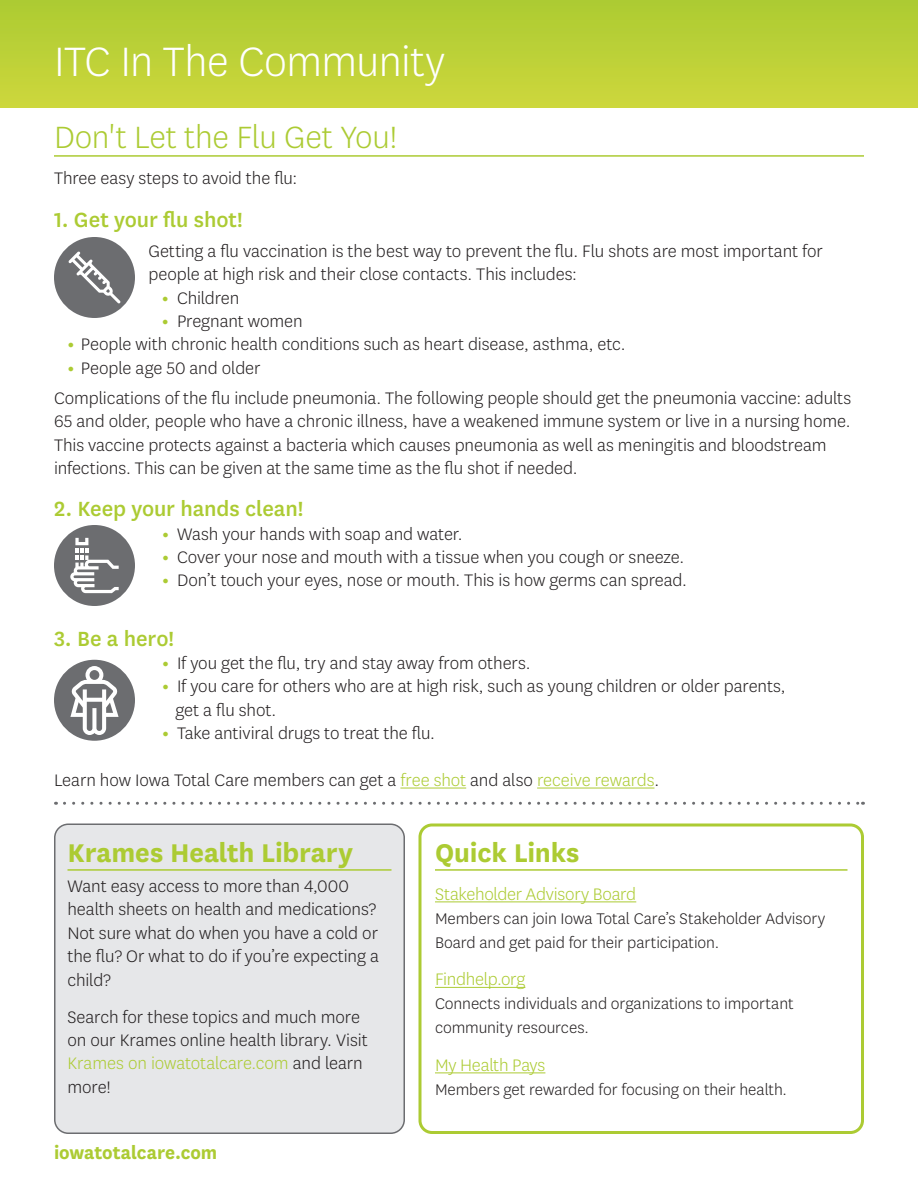
<style>
.page{position:relative;width:918px;height:1188px;background:#fff}
.page>*{position:absolute;margin:0;border:0;box-sizing:border-box;transform-origin:0 0}
.t1{font:300 48px "Centene Sans";letter-spacing:-.01em;color:#fff}
.t2{font:300 36px "Centene Sans";letter-spacing:-.005em;color:#accb33}
.t3{font:700 30px "Centene Sans";letter-spacing:-.005em;color:#accb33}
.t4{font:500 24px "Centene Sans";letter-spacing:-.005em;color:#accb33}
.t5{font:700 21px "Centene Sans";letter-spacing:-.005em;color:#accb33}
.t6{font:300 19.5px/23.4px "Centene Sans";letter-spacing:-.005em;color:#231f20}
.t7{font:300 19.5px "Centene Sans";letter-spacing:-.015em;color:#accb33}
.t8{font:300 18px/24px "Centene Sans";letter-spacing:-.005em;color:#231f20}
.s1{font-weight:700;color:#accb33}
.s2{color:#accb33}
</style>
<div class="page">
<div style="left:0;top:0;width:918px;height:108px;background:linear-gradient(to bottom,#accb32,#cdd73c)"></div>
<div style="left:55px;top:824px;width:349px;height:309px;background:#e6e7e9;border-radius:14px"></div>
<div style="left:54px;top:824px;width:351px;height:310px;border:2px solid #6c6d70;border-radius:14px"></div>
<hr style="left:54px;top:155px;width:810px;height:2px;background:#accb33">
<hr style="left:400px;top:788px;width:66px;height:1px;background:#accb33">
<hr style="left:537px;top:788px;width:117px;height:1px;background:#accb33">
<hr style="left:68px;top:869px;width:324px;height:2px;background:#accb33">
<svg style="left:64px;top:802px;width:799px;height:3px"></svg>
<div style="left:54px;top:237px;width:81px;height:81px;background:#6c6d70;border-radius:50%"></div>
<svg style="left:69px;top:252px;width:51px;height:51px"></svg>
<div style="left:54px;top:525px;width:81px;height:81px;background:#6c6d70;border-radius:50%"></div>
<svg style="left:70px;top:538px;width:49px;height:55px"></svg>
<div style="left:54px;top:660px;width:81px;height:81px;background:#6c6d70;border-radius:50%"></div>
<svg style="left:70px;top:666px;width:49px;height:69px"></svg>
<hr style="left:435px;top:869px;width:413px;height:2px;background:#accb33">
<hr style="left:435px;top:901px;width:201px;height:1px;background:#accb33">
<hr style="left:435px;top:987px;width:90px;height:1px;background:#accb33">
<hr style="left:435px;top:1072px;width:110px;height:1px;background:#accb33">
<div style="left:418px;top:824px;width:446px;height:310px;border:3px solid #accb33;border-radius:12px"></div>
<h1 class="t1" style="left:54px;top:32px;width:393px">ITC In The Community</h1>
<h2 class="t2" style="left:54px;top:115px;width:345px">Don't Let the Flu Get You!</h2>
<p class="t6" style="left:54px;top:166px;width:245px">Three easy steps to avoid the flu:</p>
<p class="t4" style="left:54px;top:203px;width:190px">1. Get your flu shot!</p>
<p class="t6" style="left:148px;top:239px;width:676px">Getting a flu vaccination is the best way to prevent the flu. Flu shots are most important for people at high risk and their close contacts. This includes:</p>
<p class="t6" style="left:162px;top:285px;width:79px"><span class="s1">•</span> Children</p>
<p class="t6" style="left:162px;top:309px;width:142px"><span class="s1">•</span> Pregnant women</p>
<p class="t6" style="left:67px;top:332px;width:560px"><span class="s1">•</span> People with chronic health conditions such as heart disease, asthma, etc.</p>
<p class="t6" style="left:67px;top:356px;width:195px"><span class="s1">•</span> People age 50 and older</p>
<p class="t6" style="left:54px;top:386px;width:799px">Complications of the flu include pneumonia. The following people should get the pneumonia vaccine: adults 65 and older, people who have a chronic illness, have a weakened immune system or live in a nursing home.<br>This vaccine protects against a bacteria which causes pneumonia as well as meningitis and bloodstream infections. This can be given at the same time as the flu shot if needed.</p>
<p class="t4" style="left:54px;top:493px;width:251px">2. Keep your hands clean!</p>
<p class="t6" style="left:162px;top:521px;width:302px"><span class="s1">•</span> Wash your hands with soap and water.</p>
<p class="t6" style="left:162px;top:545px;width:524px"><span class="s1">•</span> Cover your nose and mouth with a tissue when you cough or sneeze.</p>
<p class="t6" style="left:162px;top:568px;width:527px"><span class="s1">•</span> Don’t touch your eyes, nose or mouth. This is how germs can spread.</p>
<p class="t4" style="left:54px;top:622px;width:122px">3. Be a hero!</p>
<p class="t6" style="left:162px;top:651px;width:370px"><span class="s1">•</span> If you get the flu, try and stay away from others.</p>
<p class="t6" style="left:175px;top:674px;width:612px;text-indent:-13px"><span class="s1">•</span> If you care for others who are at high risk, such as young children or older parents, get a flu shot.</p>
<p class="t6" style="left:162px;top:721px;width:275px"><span class="s1">•</span> Take antiviral drugs to treat the flu.</p>
<p class="t6" style="left:54px;top:768px;width:607px">Learn how Iowa Total Care members can get a <span class="s2">free shot</span> and also <span class="s2">receive rewards</span>.</p>
<h2 class="t3" style="left:68px;top:832px;width:287px">Krames Health Library</h2>
<p class="t6" style="left:68px;top:874px;width:313px">Want easy access to more than 4,000 health sheets on health and medications?<br>Not sure what do when you have a cold or the flu? Or what to do if you’re expecting a child?</p>
<p class="t6" style="left:68px;top:1004px;width:302px">Search for these topics and much more on our Krames online health library. Visit<br><span class="s2">Krames on iowatotalcare.com</span> and learn more!</p>
<p class="t5" style="left:54px;top:1137px;width:165px">iowatotalcare.com</p>
<h2 class="t3" style="left:435px;top:832px;width:146px">Quick Links</h2>
<h3 class="t7" style="left:435px;top:882px;width:203px">Stakeholder Advisory Board</h3>
<p class="t8" style="left:435px;top:906px;width:392px">Members can join Iowa Total Care’s Stakeholder Advisory<br>Board and get paid for their participation.</p>
<h3 class="t7" style="left:435px;top:967px;width:92px">Findhelp.org</h3>
<p class="t8" style="left:435px;top:991px;width:360px">Connects individuals and organizations to important community resources.</p>
<h3 class="t7" style="left:435px;top:1053px;width:112px">My Health Pays</h3>
<p class="t8" style="left:435px;top:1077px;width:354px">Members get rewarded for focusing on their health.</p>
</div>
